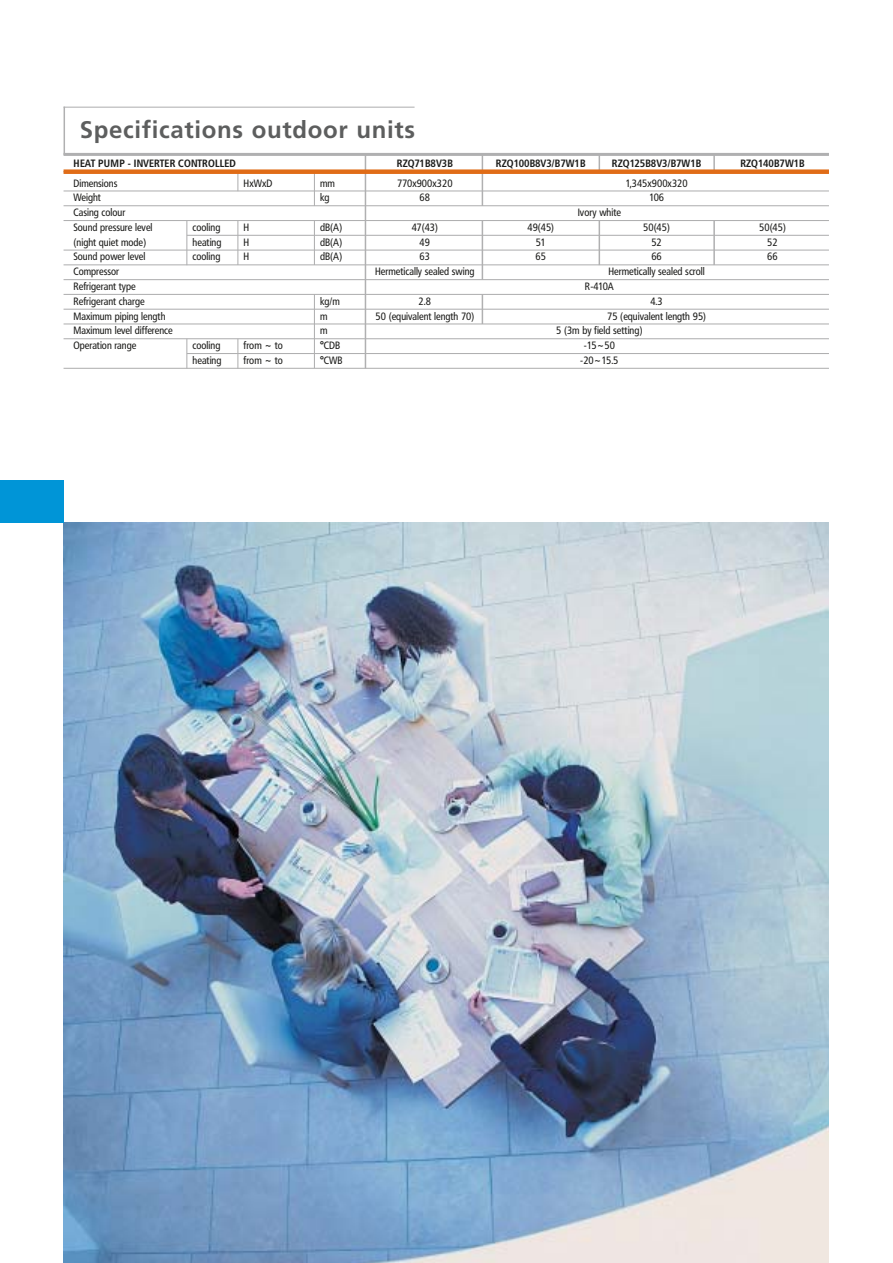
<style>
.page{position:relative;width:893px;height:1263px;background:#fff}
.page>*{position:absolute;margin:0;border:0;box-sizing:border-box;transform-origin:0 0}
.t1{font:700 24px "Frutiger";letter-spacing:.03em;color:#5d5e5e}
.t2{font:10.5px/14.7px "Frutiger Condensed BQ";color:#1c1c1a}
.t3{font:700 10.5px "Frutiger Condensed BQ";color:#1c1c1a}
.t4{font:700 10.5px "Frutiger Condensed BQ";letter-spacing:.02em;color:#1c1c1a}
</style>
<div class="page">
<img style="left:0;top:106px;width:829px;height:1157px">
<h1 class="t1" style="left:80px;top:120px;width:337px">Specifications outdoor units</h1>
<p class="t4" style="left:74px;top:159px;width:164px">HEAT PUMP - INVERTER CONTROLLED</p>
<p class="t2" style="left:74px;top:177px;width:45px">Dimensions</p>
<p class="t2" style="left:244px;top:177px;width:30px">HxWxD</p>
<p class="t2" style="left:320px;top:177px;width:16px">mm</p>
<p class="t2" style="left:74px;top:191px;width:29px">Weight</p>
<p class="t2" style="left:320px;top:191px;width:11px">kg</p>
<p class="t2" style="left:74px;top:206px;width:81px">Casing colour<br>Sound pressure level</p>
<p class="t3" style="left:397px;top:159px;width:57px">RZQ71B8V3B</p>
<p class="t3" style="left:496px;top:159px;width:91px">RZQ100B8V3/B7W1B</p>
<p class="t3" style="left:612px;top:159px;width:91px">RZQ125B8V3/B7W1B</p>
<p class="t3" style="left:740px;top:159px;width:66px">RZQ140B7W1B</p>
<p class="t2" style="left:397px;top:177px;width:57px">770x900x320</p>
<p class="t2" style="left:625px;top:177px;width:64px">1,345x900x320</p>
<p class="t2" style="left:420px;top:191px;width:12px">68</p>
<p class="t2" style="left:649px;top:191px;width:17px">106</p>
<p class="t2" style="left:578px;top:206px;width:45px">Ivory white</p>
<p class="t2" style="left:412px;top:221px;width:28px">47(43)</p>
<p class="t2" style="left:527px;top:221px;width:28px">49(45)</p>
<p class="t2" style="left:643px;top:221px;width:28px">50(45)</p>
<p class="t2" style="left:759px;top:221px;width:28px">50(45)</p>
<p class="t2" style="left:420px;top:236px;width:12px">49</p>
<p class="t2" style="left:536px;top:236px;width:11px">51</p>
<p class="t2" style="left:651px;top:236px;width:12px">52</p>
<p class="t2" style="left:767px;top:236px;width:12px">52</p>
<p class="t2" style="left:420px;top:250px;width:12px">63</p>
<p class="t2" style="left:535px;top:250px;width:12px">65</p>
<p class="t2" style="left:651px;top:250px;width:12px">66</p>
<p class="t2" style="left:767px;top:250px;width:12px">66</p>
<p class="t2" style="left:375px;top:265px;width:101px">Hermetically sealed swing</p>
<p class="t2" style="left:585px;top:265px;width:121px;text-indent:24px">Hermetically sealed scroll<br>R-410A</p>
<p class="t2" style="left:419px;top:295px;width:14px">2.8</p>
<p class="t2" style="left:650px;top:295px;width:14px">4.3</p>
<p class="t2" style="left:375px;top:310px;width:100px">50 (equivalent length 70)</p>
<p class="t2" style="left:607px;top:310px;width:100px">75 (equivalent length 95)</p>
<p class="t2" style="left:556px;top:324px;width:88px">5 (3m by field setting)</p>
<p class="t2" style="left:584px;top:339px;width:33px">-15~50</p>
<p class="t2" style="left:580px;top:354px;width:40px">-20~15.5</p>
<p class="t2" style="left:193px;top:221px;width:29px">cooling</p>
<p class="t2" style="left:244px;top:221px;width:7px">H</p>
<p class="t2" style="left:320px;top:221px;width:24px">dB(A)</p>
<p class="t2" style="left:74px;top:236px;width:74px">(night quiet mode)</p>
<p class="t2" style="left:193px;top:236px;width:30px">heating</p>
<p class="t2" style="left:244px;top:236px;width:7px">H</p>
<p class="t2" style="left:320px;top:236px;width:24px">dB(A)</p>
<p class="t2" style="left:74px;top:250px;width:73px">Sound power level</p>
<p class="t2" style="left:193px;top:250px;width:29px">cooling</p>
<p class="t2" style="left:244px;top:250px;width:7px">H</p>
<p class="t2" style="left:320px;top:250px;width:24px">dB(A)</p>
<p class="t2" style="left:74px;top:265px;width:73px">Compressor<br>Refrigerant type<br>Refrigerant charge</p>
<p class="t2" style="left:320px;top:295px;width:21px">kg/m</p>
<p class="t2" style="left:74px;top:310px;width:93px">Maximum piping length</p>
<p class="t2" style="left:320px;top:310px;width:9px">m</p>
<p class="t2" style="left:74px;top:324px;width:101px">Maximum level difference</p>
<p class="t2" style="left:320px;top:324px;width:9px">m</p>
<p class="t2" style="left:74px;top:339px;width:64px">Operation range</p>
<p class="t2" style="left:193px;top:339px;width:29px">cooling</p>
<p class="t2" style="left:244px;top:339px;width:41px">from ~ to</p>
<p class="t2" style="left:320px;top:339px;width:21px">°CDB</p>
<p class="t2" style="left:193px;top:354px;width:30px">heating</p>
<p class="t2" style="left:244px;top:354px;width:41px">from ~ to</p>
<p class="t2" style="left:320px;top:354px;width:24px">°CWB</p>
</div>
